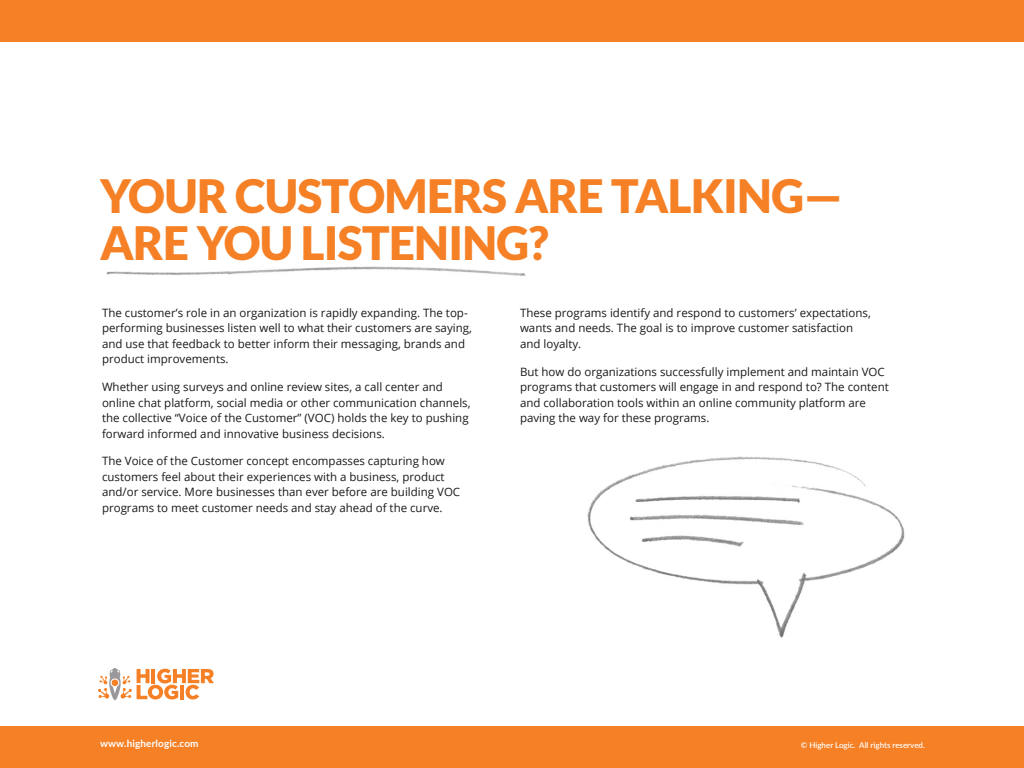
<style>
.page{position:relative;width:1024px;height:768px;background:#fff}
.page>*{position:absolute;margin:0;border:0;box-sizing:border-box;transform-origin:0 0}
.t1{font:900 46px/47px "Lato";letter-spacing:-.015em;color:#f58025}
.Body{font:11.5px/15.5px "Open Sans";color:#1a1a1a}
.t2{font:700 10px "Lato";letter-spacing:.01em;color:#fff}
.t3{font:600 8px "Lato";color:#fff}
</style>
<div class="page">
<div style="left:0;top:0;width:1024px;height:42px;background:#f58025"></div>
<div style="left:0;top:726px;width:1024px;height:42px;background:#f58025"></div>
<svg style="left:98px;top:668px;width:116px;height:32px"></svg>
<img style="left:587px;top:456px;width:318px;height:182px">
<img style="left:106px;top:266px;width:420px;height:10px">
<p class="t1" style="left:100px;top:172px;width:744px">YOUR CUSTOMERS ARE TALKING—<br>ARE YOU LISTENING?</p>
<p class="Body" style="left:102px;top:305px;width:371px">The customer’s role in an organization is rapidly expanding. The top&shy;performing businesses listen well to what their customers are saying, and use that feedback to better inform their messaging, brands and product improvements.</p>
<p class="Body" style="left:102px;top:379px;width:370px">Whether using surveys and online review sites, a call center and online chat platform, social media or other communication channels, the collective “Voice of the Customer” (VOC) holds the key to pushing forward informed and innovative business decisions.</p>
<p class="Body" style="left:102px;top:453px;width:360px">The Voice of the Customer concept encompasses capturing how customers feel about their experiences with a business, product and/or service. More businesses than ever before are building VOC programs to meet customer needs and stay ahead of the curve.</p>
<p class="Body" style="left:520px;top:305px;width:352px">These programs identify and respond to customers’ expectations, wants and needs. The goal is to improve customer satisfaction and loyalty.</p>
<p class="Body" style="left:520px;top:363px;width:370px">But how do organizations successfully implement and maintain VOC programs that customers will engage in and respond to? The content and collaboration tools within an online community platform are paving the way for these programs.</p>
<p class="t2" style="left:100px;top:736px;width:100px">www.higherlogic.com</p>
<p class="t3" style="left:801px;top:739px;width:126px">© Higher Logic. All rights reserved.</p>
</div>
